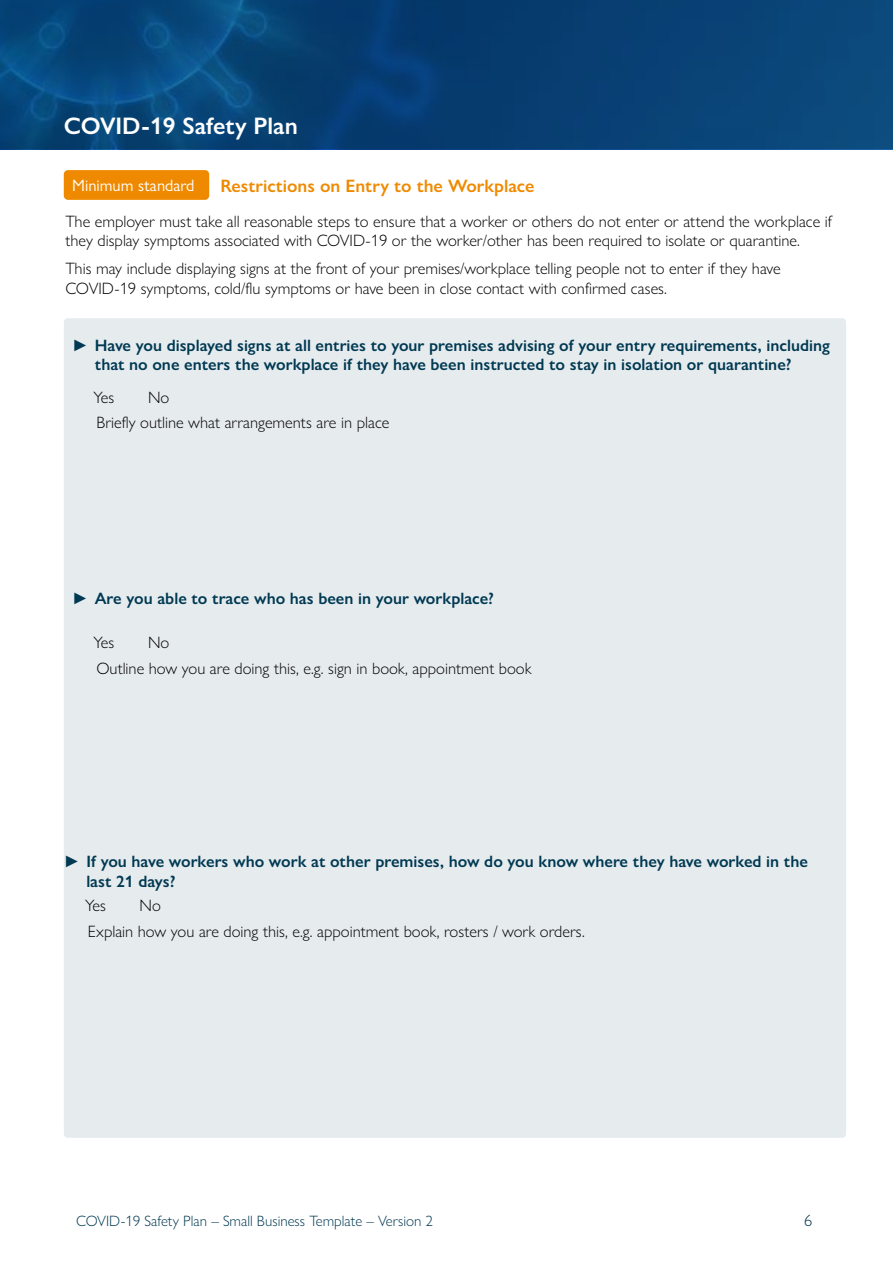
<style>
.page{position:relative;width:893px;height:1263px;background:#fff}
.page>*{position:absolute;margin:0;border:0;box-sizing:border-box;transform-origin:0 0}
.t1{font:600 24px "Gill Sans Nova";color:#fff}
.t2{font:600 18px "Gill Sans Nova";color:#ef8a00}
.t3{font:300 16.5px/19.5px "Gill Sans Nova";color:#000}
.t4{font:600 16.5px/19.5px "Gill Sans Nova";color:#003952}
.t5{font:16.5px "Gill Sans Nova";color:#fff}
.t6{font:300 16.5px "Gill Sans Nova";color:#003952}
.t7{font:300 15px "Gill Sans Nova";color:#003952}
</style>
<div class="page">
<svg style="left:0;top:0;width:893px;height:149px;background:#074276"></svg>
<div style="left:64px;top:170px;width:145px;height:30px;background:#ef8a00;border-radius:4px"></div>
<div style="left:64px;top:318px;width:782px;height:820px;background:#e6ebee;border-radius:4px"></div>
<h1 class="t1" style="left:64px;top:111px;width:236px">COVID-19 Safety Plan</h1>
<p class="t5" style="left:72px;top:175px;width:124px">Minimum standard</p>
<p class="t2" style="left:220px;top:174px;width:315px">Restrictions on Entry to the Workplace</p>
<p class="t3" style="left:65px;top:211px;width:768px">The employer must take all reasonable steps to ensure that a worker or others do not enter or attend the workplace if they display symptoms associated with COVID-19 or the worker/other has been required to isolate or quarantine.</p>
<p class="t3" style="left:65px;top:259px;width:717px">This may include displaying signs at the front of your premises/workplace telling people not to enter if they have<br>COVID-19 symptoms, cold/flu symptoms or have been in close contact with confirmed cases.</p>
<p class="t4" style="left:95px;top:335px;width:737px;text-indent:-23px">► Have you displayed signs at all entries to your premises advising of your entry requirements, including that no one enters the workplace if they have been instructed to stay in isolation or quarantine?</p>
<p class="t3" style="left:94px;top:388px;width:22px">Yes</p>
<p class="t3" style="left:148px;top:388px;width:23px">No</p>
<p class="t3" style="left:96px;top:413px;width:294px">Briefly outline what arrangements are in place</p>
<p class="t4" style="left:72px;top:589px;width:423px">► Are you able to trace who has been in your workplace?</p>
<p class="t3" style="left:94px;top:632px;width:22px">Yes</p>
<p class="t3" style="left:148px;top:632px;width:23px">No</p>
<p class="t3" style="left:96px;top:659px;width:437px">Outline how you are doing this, e.g. sign in book, appointment book</p>
<p class="t4" style="left:86px;top:852px;width:723px;text-indent:-23px">► If you have workers who work at other premises, how do you know where they have worked in the last 21 days?</p>
<p class="t3" style="left:85px;top:895px;width:22px">Yes</p>
<p class="t3" style="left:140px;top:895px;width:23px">No</p>
<p class="t3" style="left:88px;top:922px;width:498px">Explain how you are doing this, e.g. appointment book, rosters / work orders.</p>
<p class="t7" style="left:76px;top:1212px;width:358px">COVID-19 Safety Plan – Small Business Template – Version 2</p>
<p class="t6" style="left:804px;top:1211px;width:10px">6</p>
</div>
